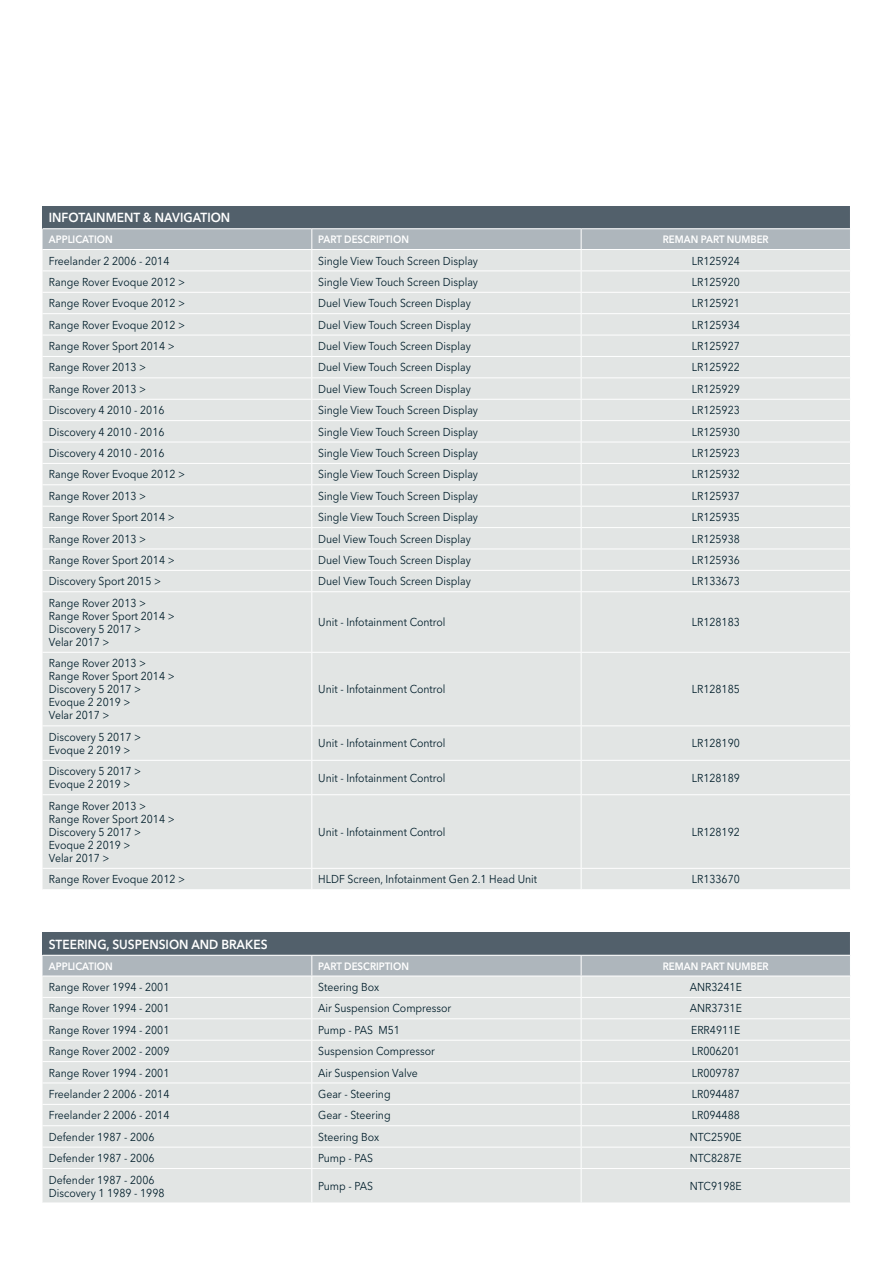
<style>
.page{position:relative;width:893px;height:1263px;background:#fff}
.page>*{position:absolute;margin:0;border:0;box-sizing:border-box;transform-origin:0 0}
.t1{font:600 13.05px "Avenir Next W1 G";color:#fff;scale:.92 1}
.t2{font:11.4px/13px "Avenir Next W1 G";color:#001d2a;scale:.92 1}
.t3{font:600 10.65px "Avenir Next W1 G";color:#fff;scale:.92 1}
</style>
<div class="page">
<div style="left:43px;top:592px;width:807px;height:297px;background:#e2e5e4"></div>
<svg style="left:43px;top:206px;width:807px;height:385px;background:#d8dcdc"></svg>
<hr style="left:311px;top:592px;width:1px;height:60px;background:#fff">
<hr style="left:581px;top:592px;width:1px;height:60px;background:#fff">
<hr style="left:43px;top:652px;width:269px;height:1px;background:#fff">
<hr style="left:312px;top:652px;width:269px;height:1px;background:#fff">
<hr style="left:311px;top:653px;width:1px;height:72px;background:#fff">
<hr style="left:581px;top:652px;width:270px;height:1px;background:#fff">
<hr style="left:581px;top:653px;width:1px;height:72px;background:#fff">
<hr style="left:43px;top:725px;width:269px;height:1px;background:#fff">
<hr style="left:312px;top:725px;width:269px;height:1px;background:#fff">
<hr style="left:311px;top:726px;width:1px;height:34px;background:#fff">
<hr style="left:581px;top:725px;width:270px;height:1px;background:#fff">
<hr style="left:581px;top:726px;width:1px;height:34px;background:#fff">
<hr style="left:43px;top:760px;width:269px;height:1px;background:#fff">
<hr style="left:312px;top:760px;width:269px;height:1px;background:#fff">
<hr style="left:311px;top:761px;width:1px;height:33px;background:#fff">
<hr style="left:581px;top:760px;width:270px;height:1px;background:#fff">
<hr style="left:581px;top:761px;width:1px;height:33px;background:#fff">
<hr style="left:43px;top:794px;width:269px;height:1px;background:#fff">
<hr style="left:312px;top:794px;width:269px;height:1px;background:#fff">
<hr style="left:311px;top:795px;width:1px;height:73px;background:#fff">
<hr style="left:581px;top:794px;width:270px;height:1px;background:#fff">
<hr style="left:581px;top:795px;width:1px;height:73px;background:#fff">
<hr style="left:43px;top:868px;width:269px;height:1px;background:#fff">
<hr style="left:312px;top:868px;width:269px;height:1px;background:#fff">
<svg style="left:311px;top:869px;width:1px;height:20px"></svg>
<hr style="left:581px;top:868px;width:270px;height:1px;background:#fff">
<svg style="left:581px;top:869px;width:1px;height:20px"></svg>
<div style="left:43px;top:1169px;width:807px;height:33px;background:#e2e5e4"></div>
<svg style="left:43px;top:933px;width:807px;height:235px;background:#d1d5d6"></svg>
<hr style="left:311px;top:1169px;width:1px;height:33px;background:#fff">
<hr style="left:581px;top:1169px;width:1px;height:33px;background:#fff">
<p class="t1" style="left:49px;top:207px;width:199px">INFOTAINMENT &amp; NAVIGATION</p>
<p class="t3" style="left:49px;top:231px;width:71px">APPLICATION</p>
<p class="t3" style="left:318px;top:231px;width:100px">PART DESCRIPTION</p>
<p class="t3" style="left:663px;top:231px;width:117px">REMAN PART NUMBER</p>
<p class="t2" style="left:49px;top:253px;width:133px">Freelander 2 2006 - 2014</p>
<p class="t2" style="left:318px;top:253px;width:175px">Single View Touch Screen Display</p>
<p class="t2" style="left:692px;top:253px;width:54px">LR125924</p>
<p class="t2" style="left:49px;top:274px;width:150px">Range Rover Evoque 2012 &gt;</p>
<p class="t2" style="left:318px;top:274px;width:175px">Single View Touch Screen Display</p>
<p class="t2" style="left:692px;top:274px;width:54px">LR125920</p>
<p class="t2" style="left:49px;top:296px;width:150px">Range Rover Evoque 2012 &gt;</p>
<p class="t2" style="left:318px;top:296px;width:167px">Duel View Touch Screen Display</p>
<p class="t2" style="left:692px;top:296px;width:54px">LR125921</p>
<p class="t2" style="left:49px;top:317px;width:150px">Range Rover Evoque 2012 &gt;</p>
<p class="t2" style="left:318px;top:317px;width:167px">Duel View Touch Screen Display</p>
<p class="t2" style="left:692px;top:317px;width:54px">LR125934</p>
<p class="t2" style="left:49px;top:338px;width:138px">Range Rover Sport 2014 &gt;</p>
<p class="t2" style="left:318px;top:338px;width:167px">Duel View Touch Screen Display</p>
<p class="t2" style="left:692px;top:338px;width:54px">LR125927</p>
<p class="t2" style="left:49px;top:360px;width:107px">Range Rover 2013 &gt;</p>
<p class="t2" style="left:318px;top:360px;width:167px">Duel View Touch Screen Display</p>
<p class="t2" style="left:692px;top:360px;width:54px">LR125922</p>
<p class="t2" style="left:49px;top:381px;width:107px">Range Rover 2013 &gt;</p>
<p class="t2" style="left:318px;top:381px;width:167px">Duel View Touch Screen Display</p>
<p class="t2" style="left:692px;top:381px;width:54px">LR125929</p>
<p class="t2" style="left:49px;top:403px;width:127px">Discovery 4 2010 - 2016</p>
<p class="t2" style="left:318px;top:403px;width:175px">Single View Touch Screen Display</p>
<p class="t2" style="left:692px;top:403px;width:54px">LR125923</p>
<p class="t2" style="left:49px;top:424px;width:127px">Discovery 4 2010 - 2016</p>
<p class="t2" style="left:318px;top:424px;width:175px">Single View Touch Screen Display</p>
<p class="t2" style="left:692px;top:424px;width:54px">LR125930</p>
<p class="t2" style="left:49px;top:445px;width:127px">Discovery 4 2010 - 2016</p>
<p class="t2" style="left:318px;top:445px;width:175px">Single View Touch Screen Display</p>
<p class="t2" style="left:692px;top:445px;width:54px">LR125923</p>
<p class="t2" style="left:49px;top:467px;width:150px">Range Rover Evoque 2012 &gt;</p>
<p class="t2" style="left:318px;top:467px;width:175px">Single View Touch Screen Display</p>
<p class="t2" style="left:692px;top:467px;width:54px">LR125932</p>
<p class="t2" style="left:49px;top:488px;width:107px">Range Rover 2013 &gt;</p>
<p class="t2" style="left:318px;top:488px;width:175px">Single View Touch Screen Display</p>
<p class="t2" style="left:692px;top:488px;width:54px">LR125937</p>
<p class="t2" style="left:49px;top:510px;width:138px">Range Rover Sport 2014 &gt;</p>
<p class="t2" style="left:318px;top:510px;width:175px">Single View Touch Screen Display</p>
<p class="t2" style="left:692px;top:510px;width:54px">LR125935</p>
<p class="t2" style="left:49px;top:531px;width:107px">Range Rover 2013 &gt;</p>
<p class="t2" style="left:318px;top:531px;width:167px">Duel View Touch Screen Display</p>
<p class="t2" style="left:692px;top:531px;width:54px">LR125938</p>
<p class="t2" style="left:49px;top:552px;width:138px">Range Rover Sport 2014 &gt;</p>
<p class="t2" style="left:318px;top:552px;width:167px">Duel View Touch Screen Display</p>
<p class="t2" style="left:692px;top:552px;width:54px">LR125936</p>
<p class="t2" style="left:49px;top:574px;width:123px">Discovery Sport 2015 &gt;</p>
<p class="t2" style="left:318px;top:574px;width:167px">Duel View Touch Screen Display</p>
<p class="t2" style="left:692px;top:574px;width:54px">LR133673</p>
<p class="t2" style="left:49px;top:595px;width:138px">Range Rover 2013 &gt;<br>Range Rover Sport 2014 &gt;<br>Discovery 5 2017 &gt;<br>Velar 2017 &gt;</p>
<p class="t2" style="left:318px;top:615px;width:140px">Unit - Infotainment Control</p>
<p class="t2" style="left:692px;top:615px;width:54px">LR128183</p>
<p class="t2" style="left:49px;top:656px;width:138px">Range Rover 2013 &gt;<br>Range Rover Sport 2014 &gt;<br>Discovery 5 2017 &gt;<br>Evoque 2 2019 &gt;<br>Velar 2017 &gt;</p>
<p class="t2" style="left:318px;top:682px;width:140px">Unit - Infotainment Control</p>
<p class="t2" style="left:692px;top:682px;width:54px">LR128185</p>
<p class="t2" style="left:49px;top:729px;width:102px">Discovery 5 2017 &gt;<br>Evoque 2 2019 &gt;</p>
<p class="t2" style="left:318px;top:736px;width:140px">Unit - Infotainment Control</p>
<p class="t2" style="left:692px;top:736px;width:54px">LR128190</p>
<p class="t2" style="left:49px;top:764px;width:102px">Discovery 5 2017 &gt;<br>Evoque 2 2019 &gt;</p>
<p class="t2" style="left:318px;top:770px;width:140px">Unit - Infotainment Control</p>
<p class="t2" style="left:692px;top:770px;width:54px">LR128189</p>
<p class="t2" style="left:49px;top:798px;width:138px">Range Rover 2013 &gt;<br>Range Rover Sport 2014 &gt;<br>Discovery 5 2017 &gt;<br>Evoque 2 2019 &gt;<br>Velar 2017 &gt;</p>
<p class="t2" style="left:318px;top:824px;width:140px">Unit - Infotainment Control</p>
<p class="t2" style="left:692px;top:824px;width:54px">LR128192</p>
<p class="t2" style="left:49px;top:872px;width:150px">Range Rover Evoque 2012 &gt;</p>
<p class="t2" style="left:318px;top:872px;width:240px">HLDF Screen, Infotainment Gen 2.1 Head Unit</p>
<p class="t2" style="left:692px;top:872px;width:54px">LR133670</p>
<p class="t1" style="left:49px;top:934px;width:239px">STEERING, SUSPENSION AND BRAKES</p>
<p class="t3" style="left:49px;top:957px;width:71px">APPLICATION</p>
<p class="t3" style="left:318px;top:957px;width:100px">PART DESCRIPTION</p>
<p class="t3" style="left:663px;top:957px;width:117px">REMAN PART NUMBER</p>
<p class="t2" style="left:49px;top:979px;width:133px">Range Rover 1994 - 2001</p>
<p class="t2" style="left:318px;top:979px;width:68px">Steering Box</p>
<p class="t2" style="left:690px;top:979px;width:58px">ANR3241E</p>
<p class="t2" style="left:49px;top:1001px;width:133px">Range Rover 1994 - 2001</p>
<p class="t2" style="left:318px;top:1001px;width:146px">Air Suspension Compressor</p>
<p class="t2" style="left:690px;top:1001px;width:58px">ANR3731E</p>
<p class="t2" style="left:49px;top:1022px;width:133px">Range Rover 1994 - 2001</p>
<p class="t2" style="left:318px;top:1022px;width:90px">Pump - PAS M51</p>
<p class="t2" style="left:691px;top:1022px;width:55px">ERR4911E</p>
<p class="t2" style="left:49px;top:1044px;width:133px">Range Rover 2002 - 2009</p>
<p class="t2" style="left:318px;top:1044px;width:128px">Suspension Compressor</p>
<p class="t2" style="left:692px;top:1044px;width:54px">LR006201</p>
<p class="t2" style="left:49px;top:1065px;width:133px">Range Rover 1994 - 2001</p>
<p class="t2" style="left:318px;top:1065px;width:110px">Air Suspension Valve</p>
<p class="t2" style="left:692px;top:1065px;width:54px">LR009787</p>
<p class="t2" style="left:49px;top:1086px;width:133px">Freelander 2 2006 - 2014</p>
<p class="t2" style="left:318px;top:1086px;width:80px">Gear - Steering</p>
<p class="t2" style="left:692px;top:1086px;width:54px">LR094487</p>
<p class="t2" style="left:49px;top:1108px;width:133px">Freelander 2 2006 - 2014</p>
<p class="t2" style="left:318px;top:1108px;width:80px">Gear - Steering</p>
<p class="t2" style="left:692px;top:1108px;width:54px">LR094488</p>
<p class="t2" style="left:49px;top:1129px;width:116px">Defender 1987 - 2006</p>
<p class="t2" style="left:318px;top:1129px;width:68px">Steering Box</p>
<p class="t2" style="left:690px;top:1129px;width:58px">NTC2590E</p>
<p class="t2" style="left:49px;top:1150px;width:116px">Defender 1987 - 2006</p>
<p class="t2" style="left:318px;top:1150px;width:61px">Pump - PAS</p>
<p class="t2" style="left:690px;top:1150px;width:58px">NTC8287E</p>
<p class="t2" style="left:49px;top:1172px;width:127px">Defender 1987 - 2006<br>Discovery 1 1989 - 1998</p>
<p class="t2" style="left:318px;top:1178px;width:61px">Pump - PAS</p>
<p class="t2" style="left:690px;top:1178px;width:58px">NTC9198E</p>
</div>
